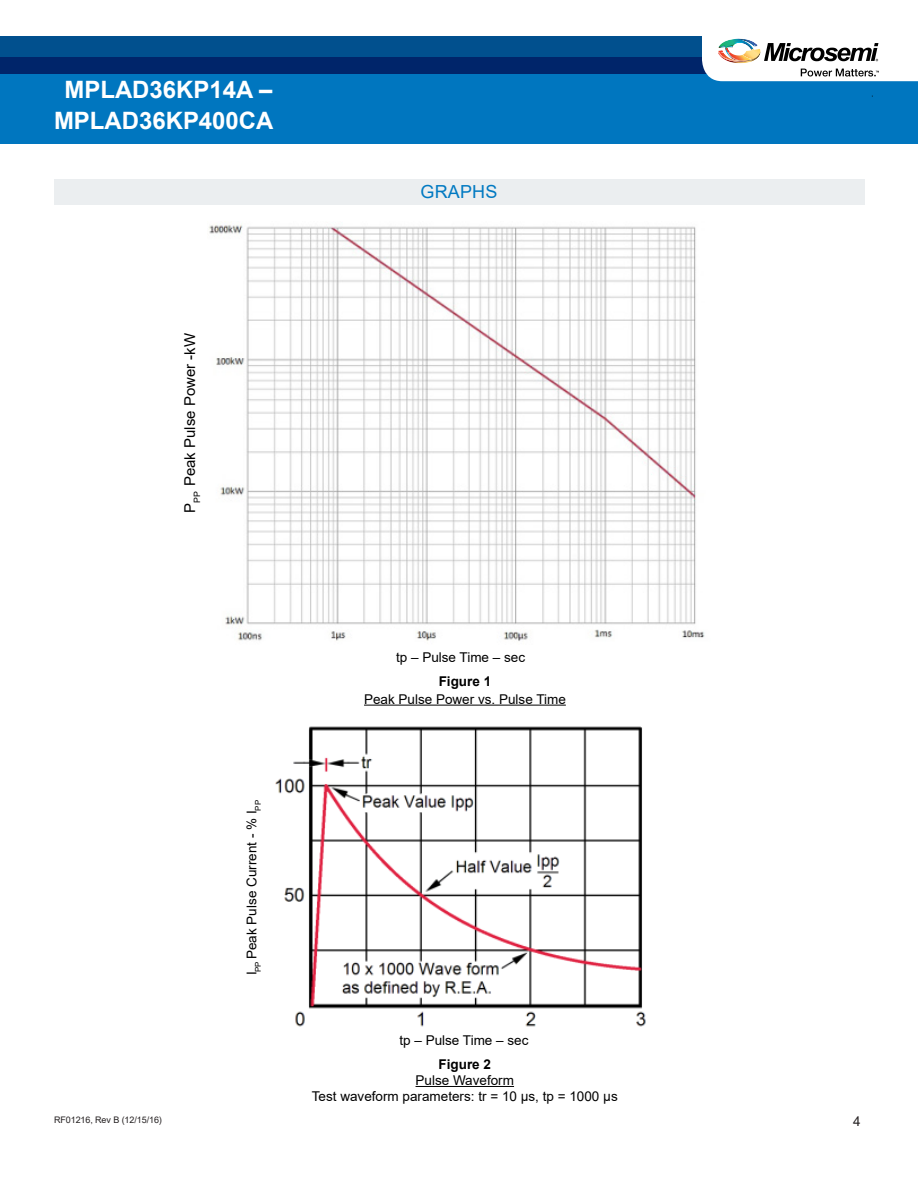
<style>
.page{position:relative;width:918px;height:1188px;background:#fff}
.page>*{position:absolute;margin:0;border:0;box-sizing:border-box;transform-origin:0 0}
.t1{font:700 24px/30.2px "Arial";color:#fff;text-align:center}
.t2{font:18px "Arial";letter-spacing:.01em;color:#0079c2}
.t3{font:15px "Arial";color:#000}
.t4{font:13.5px/16.2px "Arial";color:#000;text-align:center}
.t5{font:700 13.5px "Arial";color:#000}
.t6{font:13.5px "Arial";color:#231f20}
.t7{font:9px "Arial";letter-spacing:-.01em;color:#231f20}
</style>
<div class="page">
<div style="left:0;top:58px;width:918px;height:86px;background:#0076bf"></div>
<svg style="left:0;top:36px;width:702px;height:38px;background:#003c7d"></svg>
<svg style="left:702px;top:38px;width:216px;height:43px"></svg>
<img style="left:209px;top:224px;width:496px;height:417px">
<img style="left:275px;top:726px;width:371px;height:301px">
<hr style="left:364px;top:705px;width:202px;height:1px;background:#000">
<hr style="left:416px;top:1086px;width:98px;height:1px;background:#000">
<div style="left:54px;top:179px;width:810px;height:25px;background:#ebeef0"></div>
<h1 class="t1" style="left:54px;top:77px;width:221px">MPLAD36KP14A –<br>MPLAD36KP400CA</h1>
<p class="t3" style="left:180px;top:513px;width:181px;rotate:-90deg">P<sub>PP</sub> Peak Pulse Power -kW</p>
<h2 class="t2" style="left:421px;top:180px;width:78px">GRAPHS</h2>
<p class="t4" style="left:245px;top:975px;width:177px;rotate:-90deg">I<sub>PP</sub> Peak Pulse Current - % I<sub>PP</sub></p>
<p class="t4" style="left:396px;top:649px;width:131px">tp – Pulse Time – sec</p>
<p class="t5" style="left:439px;top:672px;width:54px">Figure 1</p>
<p class="t4" style="left:364px;top:691px;width:203px">Peak Pulse Power vs. Pulse Time</p>
<p class="t4" style="left:399px;top:1032px;width:131px">tp – Pulse Time – sec</p>
<p class="t5" style="left:439px;top:1055px;width:54px">Figure 2</p>
<p class="t4" style="left:312px;top:1072px;width:307px">Pulse Waveform<br>Test waveform parameters: tr = 10 μs, tp = 1000 μs</p>
<p class="t7" style="left:54px;top:1116px;width:109px">RF01216, Rev B (12/15/16)</p>
<p class="t6" style="left:853px;top:1116px;width:9px">4</p>
</div>
